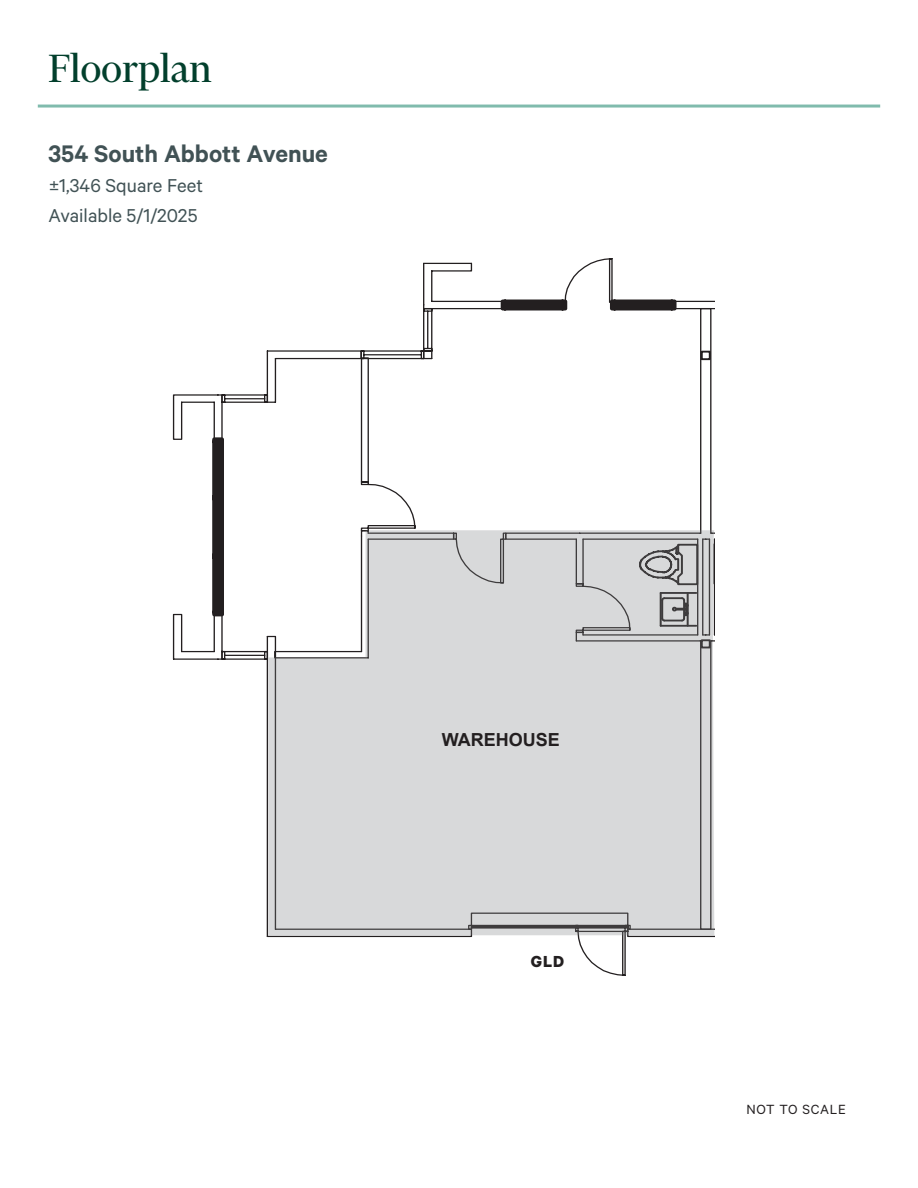
<style>
.page{position:relative;width:918px;height:1188px;background:#fff}
.page>*{position:absolute;margin:0;border:0;box-sizing:border-box;transform-origin:0 0}
.t1{font:45px "Financier Display";color:#023f2c}
.Body_Copy{font:600 27px "Calibre";color:#415255}
.Body_Copy-2{font:21px "Calibre";color:#415255}
.t2{font:700 18px "Arial";color:#231f20}
.t3{font:700 18px "Calibre";color:#231f20}
.t4{font:15px "Calibre";letter-spacing:.05em;color:#231f20}
</style>
<div class="page">
<hr style="left:38px;top:105px;width:842px;height:3px;background:#80bbad">
<svg style="left:172px;top:350px;width:188px;height:588px"></svg>
<div style="left:216px;top:555px;width:4px;height:59px;border:4px solid #231f20"></div>
<div style="left:216px;top:497px;width:4px;height:60px;border:4px solid #231f20"></div>
<div style="left:216px;top:440px;width:4px;height:58px;border:4px solid #231f20"></div>
<div style="left:212px;top:610px;width:12px;height:6px;border:4px solid #231f20"></div>
<div style="left:212px;top:437px;width:12px;height:7px;border:4px solid #231f20"></div>
<div style="left:212px;top:553px;width:12px;height:6px;border:4px solid #231f20"></div>
<div style="left:212px;top:494px;width:12px;height:7px;border:4px solid #231f20"></div>
<svg style="left:212px;top:557px;width:4px;height:55px"></svg>
<svg style="left:212px;top:499px;width:4px;height:56px"></svg>
<svg style="left:212px;top:442px;width:4px;height:54px"></svg>
<hr style="left:220px;top:442px;width:4px;height:54px;background:#231f20">
<hr style="left:220px;top:499px;width:4px;height:56px;background:#231f20">
<hr style="left:220px;top:557px;width:4px;height:55px;background:#231f20">
<svg style="left:264px;top:651px;width:4px;height:9px"></svg>
<svg style="left:221px;top:651px;width:4px;height:9px"></svg>
<hr style="left:225px;top:655px;width:40px;height:1px;background:#231f20">
<hr style="left:222px;top:658px;width:45px;height:2px;background:#231f20">
<hr style="left:222px;top:651px;width:45px;height:1px;background:#231f20">
<svg style="left:264px;top:394px;width:4px;height:9px"></svg>
<svg style="left:221px;top:394px;width:4px;height:9px"></svg>
<hr style="left:225px;top:398px;width:40px;height:1px;background:#231f20">
<hr style="left:222px;top:402px;width:45px;height:1px;background:#231f20">
<hr style="left:222px;top:394px;width:45px;height:2px;background:#231f20">
<hr style="left:714px;top:539px;width:1px;height:96px;background:#231f20">
<svg style="left:360px;top:262px;width:354px;height:714px"></svg>
<div style="left:613px;top:303px;width:61px;height:4px;border:4px solid #231f20"></div>
<div style="left:503px;top:303px;width:62px;height:4px;border:4px solid #231f20"></div>
<div style="left:501px;top:299px;width:6px;height:12px;border:4px solid #231f20"></div>
<div style="left:610px;top:299px;width:7px;height:12px;border:4px solid #231f20"></div>
<div style="left:561px;top:299px;width:6px;height:12px;border:4px solid #231f20"></div>
<svg style="left:615px;top:307px;width:23px;height:4px"></svg>
<svg style="left:615px;top:299px;width:23px;height:4px"></svg>
<svg style="left:505px;top:307px;width:58px;height:4px"></svg>
<svg style="left:505px;top:299px;width:58px;height:4px"></svg>
<svg style="left:564px;top:258px;width:49px;height:46px"></svg>
<svg style="left:638px;top:262px;width:76px;height:268px"></svg>
<svg style="left:268px;top:530px;width:446px;height:405px;background:#d5d5d6"></svg>
<div style="left:658px;top:238px;width:83px;height:40px;background:#fff"></div>
<p class="t1" style="left:48px;top:45px;width:165px">Floorplan</p>
<p class="Body_Copy" style="left:48px;top:138px;width:281px">354 South Abbott Avenue</p>
<p class="Body_Copy-2" style="left:48px;top:173px;width:156px">±1,346 Square Feet</p>
<p class="Body_Copy-2" style="left:48px;top:203px;width:151px">Available 5/1/2025</p>
<p class="t2" style="left:442px;top:727px;width:120px">WAREHOUSE</p>
<p class="t3" style="left:531px;top:950px;width:35px">GLD</p>
<p class="t4" style="left:746px;top:1100px;width:101px">NOT TO SCALE</p>
</div>
